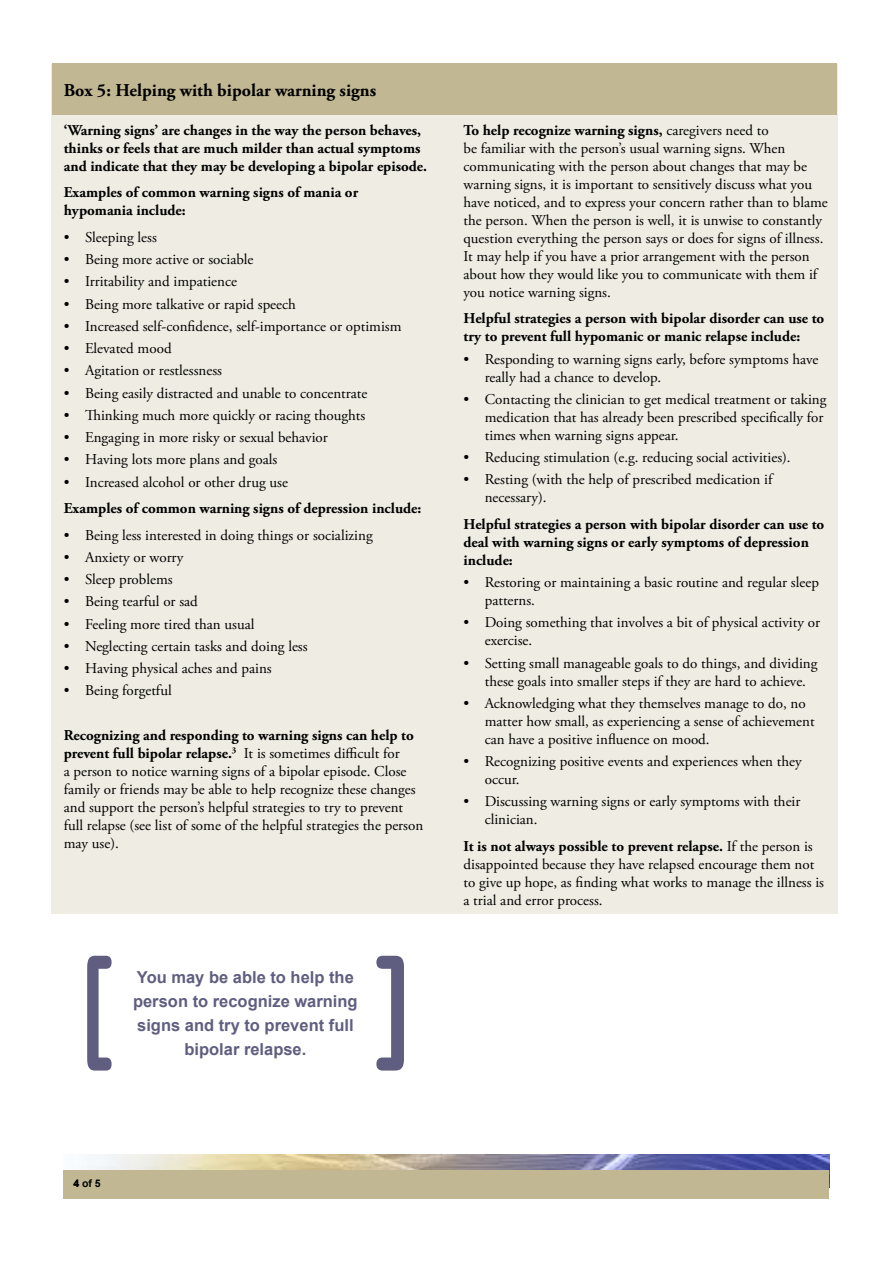
<style>
.page{position:relative;width:893px;height:1263px;background:#fff}
.page>*{position:absolute;margin:0;border:0;box-sizing:border-box;transform-origin:0 0}
.t1{font:700 18px "Adobe Garamond Pro";color:#000}
.t2{font:700 16.5px/24px "Arial";color:#5f5e80;text-align:center}
.t3{font:15px/18px "Adobe Garamond Pro";color:#000}
.t4{font:700 15px/18px "Adobe Garamond Pro";color:#000}
.t5{font:700 10.5px "Arial";color:#000}
.s1{font-weight:700}
</style>
<div class="page">
<img style="left:82px;top:1154px;width:747px;height:16px">
<div style="left:64px;top:1170px;width:765px;height:29px;background:#c1b893"></div>
<div style="left:51px;top:64px;width:787px;height:849px;background:#efece3"></div>
<div style="left:52px;top:64px;width:785px;height:51px;background:#c1b893"></div>
<svg style="left:87px;top:956px;width:25px;height:114px"></svg>
<svg style="left:376px;top:956px;width:28px;height:114px"></svg>
<p class="t1" style="left:64px;top:80px;width:314px">Box 5: Helping with bipolar warning signs</p>
<p class="t4" style="left:64px;top:121px;width:365px">‘Warning signs’ are changes in the way the person behaves, thinks or feels that are much milder than actual symptoms and indicate that they may be developing a bipolar episode.</p>
<p class="t4" style="left:64px;top:184px;width:296px">Examples of common warning signs of mania or hypomania include:</p>
<p class="t3" style="left:64px;top:229px;width:95px">• Sleeping less</p>
<p class="t3" style="left:64px;top:251px;width:191px">• Being more active or sociable</p>
<p class="t3" style="left:64px;top:273px;width:175px">• Irritability and impatience</p>
<p class="t3" style="left:64px;top:295px;width:234px">• Being more talkative or rapid speech</p>
<p class="t3" style="left:64px;top:318px;width:339px">• Increased self-confidence, self-importance or optimism</p>
<p class="t3" style="left:64px;top:340px;width:109px">• Elevated mood</p>
<p class="t3" style="left:64px;top:362px;width:160px">• Agitation or restlessness</p>
<p class="t3" style="left:64px;top:384px;width:305px">• Being easily distracted and unable to concentrate</p>
<p class="t3" style="left:64px;top:407px;width:303px">• Thinking much more quickly or racing thoughts</p>
<p class="t3" style="left:64px;top:429px;width:266px">• Engaging in more risky or sexual behavior</p>
<p class="t3" style="left:64px;top:451px;width:215px">• Having lots more plans and goals</p>
<p class="t3" style="left:64px;top:473px;width:226px">• Increased alcohol or other drug use</p>
<p class="t4" style="left:64px;top:500px;width:359px">Examples of common warning signs of depression include:</p>
<p class="t3" style="left:64px;top:526px;width:310px">• Being less interested in doing things or socializing</p>
<p class="t3" style="left:64px;top:549px;width:121px">• Anxiety or worry</p>
<p class="t3" style="left:64px;top:571px;width:110px">• Sleep problems</p>
<p class="t3" style="left:64px;top:593px;width:136px">• Being tearful or sad</p>
<p class="t3" style="left:64px;top:615px;width:192px">• Feeling more tired than usual</p>
<p class="t3" style="left:64px;top:638px;width:245px">• Neglecting certain tasks and doing less</p>
<p class="t3" style="left:64px;top:660px;width:209px">• Having physical aches and pains</p>
<p class="t3" style="left:64px;top:682px;width:109px">• Being forgetful</p>
<p class="t3" style="left:64px;top:727px;width:361px"><span class="s1">Recognizing and responding to warning signs can help to prevent full bipolar relapse.</span><sup>3</sup> It is sometimes difficult for<br>a person to notice warning signs of a bipolar episode. Close family or friends may be able to help recognize these changes and support the person’s helpful strategies to try to prevent full relapse (see list of some of the helpful strategies the person may use).</p>
<p class="t2" style="left:133px;top:965px;width:226px">You may be able to help the person to recognize warning signs and try to prevent full bipolar relapse.</p>
<p class="t3" style="left:463px;top:122px;width:366px"><span class="s1">To help recognize warning signs,</span> caregivers need to<br>be familiar with the person’s usual warning signs. When communicating with the person about changes that may be warning signs, it is important to sensitively discuss what you have noticed, and to express your concern rather than to blame the person. When the person is well, it is unwise to constantly question everything the person says or does for signs of illness.<br>It may help if you have a prior arrangement with the person about how they would like you to communicate with them if you notice warning signs.</p>
<p class="t4" style="left:463px;top:310px;width:362px">Helpful strategies a person with bipolar disorder can use to try to prevent full hypomanic or manic relapse include:</p>
<p class="t3" style="left:485px;top:350px;width:335px;text-indent:-21px">• Responding to warning signs early, before symptoms have really had a chance to develop.</p>
<p class="t3" style="left:485px;top:391px;width:343px;text-indent:-21px">• Contacting the clinician to get medical treatment or taking medication that has already been prescribed specifically for times when warning signs appear.</p>
<p class="t3" style="left:463px;top:449px;width:329px">• Reducing stimulation (e.g. reducing social activities).</p>
<p class="t3" style="left:485px;top:471px;width:289px;text-indent:-21px">• Resting (with the help of prescribed medication if necessary).</p>
<p class="t4" style="left:463px;top:515px;width:362px">Helpful strategies a person with bipolar disorder can use to deal with warning signs or early symptoms of depression include:</p>
<p class="t3" style="left:485px;top:574px;width:336px;text-indent:-21px">• Restoring or maintaining a basic routine and regular sleep patterns.</p>
<p class="t3" style="left:485px;top:614px;width:337px;text-indent:-21px">• Doing something that involves a bit of physical activity or exercise.</p>
<p class="t3" style="left:485px;top:654px;width:334px;text-indent:-21px">• Setting small manageable goals to do things, and dividing these goals into smaller steps if they are hard to achieve.</p>
<p class="t3" style="left:485px;top:695px;width:331px;text-indent:-21px">• Acknowledging what they themselves manage to do, no matter how small, as experiencing a sense of achievement can have a positive influence on mood.</p>
<p class="t3" style="left:485px;top:753px;width:318px;text-indent:-21px">• Recognizing positive events and experiences when they occur.</p>
<p class="t3" style="left:485px;top:793px;width:317px;text-indent:-21px">• Discussing warning signs or early symptoms with their clinician.</p>
<p class="t3" style="left:463px;top:838px;width:362px"><span class="s1">It is not always possible to prevent relapse.</span> If the person is disappointed because they have relapsed encourage them not to give up hope, as finding what works to manage the illness is a trial and error process.</p>
<p class="t5" style="left:73px;top:1176px;width:29px">4 of 5</p>
</div>
